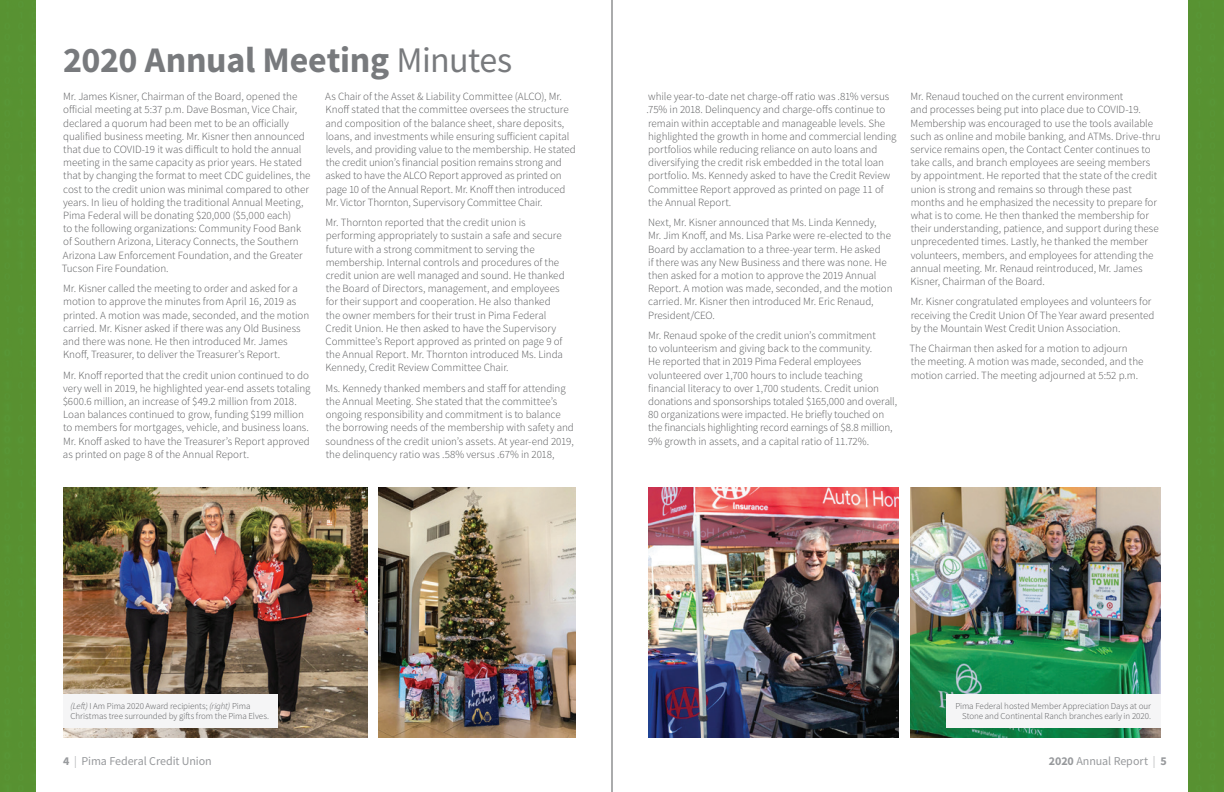
<style>
.page{position:relative;width:1224px;height:792px;background:#fff}
.page>*{position:absolute;margin:0;border:0;box-sizing:border-box;transform-origin:0 0}
.t1{font:700 36px "Source Sans Pro";letter-spacing:-.01em;color:#787a7d}
.t2{font:12px "Source Sans Pro";letter-spacing:-.01em;color:#97999c}
.t3{font:300 11px/13.2px "Source Sans Pro";letter-spacing:-.005em;color:#57585a}
.t4{font:300 9px/10.8px "Source Sans Pro";letter-spacing:-.01em;color:#57585a;text-align:right}
.s1{font-weight:400}
.s2{font-style:italic}
.s3{font-weight:700}
.s4{font-weight:300}
</style>
<div class="page">
<div style="left:0;top:0;width:36px;height:792px;background:#589131"></div>
<div style="left:1188px;top:0;width:36px;height:792px;background:#589131"></div>
<img style="left:648px;top:488px;width:250px;height:250px">
<img style="left:910px;top:488px;width:251px;height:250px">
<div style="left:947px;top:694px;width:214px;height:34px;background:#f5f5f6"></div>
<img style="left:378px;top:488px;width:198px;height:250px">
<img style="left:63px;top:488px;width:304px;height:250px">
<div style="left:63px;top:694px;width:214px;height:34px;background:#f5f5f6"></div>
<hr style="left:612px;top:0;width:1px;height:792px;background:#57585a">
<h1 class="t1" style="left:63px;top:36px;width:451px">2020 Annual Meeting <span class="s1">Minutes</span></h1>
<p class="t3" style="left:62px;top:90px;width:250px">Mr. James Kisner, Chairman of the Board, opened the official meeting at 5:37 p.m. Dave Bosman, Vice Chair, declared a quorum had been met to be an officially qualified business meeting. Mr. Kisner then announced that due to COVID-19 it was difficult to hold the annual meeting in the same capacity as prior years. He stated that by changing the format to meet CDC guidelines, the cost to the credit union was minimal compared to other years. In lieu of holding the traditional Annual Meeting, Pima Federal will be donating $20,000 ($5,000 each)<br>to the following organizations: Community Food Bank of Southern Arizona, Literacy Connects, the Southern Arizona Law Enforcement Foundation, and the Greater Tucson Fire Foundation.</p>
<p class="t3" style="left:63px;top:282px;width:248px">Mr. Kisner called the meeting to order and asked for a motion to approve the minutes from April 16, 2019 as printed. A motion was made, seconded, and the motion carried. Mr. Kisner asked if there was any Old Business and there was none. He then introduced Mr. James Knoff, Treasurer, to deliver the Treasurer’s Report.</p>
<p class="t3" style="left:63px;top:368px;width:249px">Mr. Knoff reported that the credit union continued to do very well in 2019, he highlighted year-end assets totaling $600.6 million, an increase of $49.2 million from 2018.<br>Loan balances continued to grow, funding $199 million to members for mortgages, vehicle, and business loans.<br>Mr. Knoff asked to have the Treasurer’s Report approved as printed on page 8 of the Annual Report.</p>
<p class="t3" style="left:325px;top:90px;width:252px">As Chair of the Asset &amp; Liability Committee (ALCO), Mr.<br>Knoff stated that the committee oversees the structure and composition of the balance sheet, share deposits, loans, and investments while ensuring sufficient capital levels, and providing value to the membership. He stated the credit union’s financial position remains strong and asked to have the ALCO Report approved as printed on page 10 of the Annual Report. Mr. Knoff then introduced Mr. Victor Thornton, Supervisory Committee Chair.</p>
<p class="t3" style="left:326px;top:216px;width:241px">Mr. Thornton reported that the credit union is performing appropriately to sustain a safe and secure future with a strong commitment to serving the membership. Internal controls and procedures of the credit union are well managed and sound. He thanked the Board of Directors, management, and employees for their support and cooperation. He also thanked the owner members for their trust in Pima Federal Credit Union. He then asked to have the Supervisory Committee’s Report approved as printed on page 9 of the Annual Report. Mr. Thornton introduced Ms. Linda Kennedy, Credit Review Committee Chair.</p>
<p class="t3" style="left:326px;top:382px;width:250px">Ms. Kennedy thanked members and staff for attending the Annual Meeting. She stated that the committee’s ongoing responsibility and commitment is to balance the borrowing needs of the membership with safety and soundness of the credit union’s assets. At year-end 2019, the delinquency ratio was .58% versus .67% in 2018,</p>
<p class="t3" style="left:646px;top:90px;width:252px">while year-to-date net charge-off ratio was .81% versus .75% in 2018. Delinquency and charge-offs continue to remain within acceptable and manageable levels. She highlighted the growth in home and commercial lending portfolios while reducing reliance on auto loans and diversifying the credit risk embedded in the total loan portfolio. Ms. Kennedy asked to have the Credit Review Committee Report approved as printed on page 11 of the Annual Report.</p>
<p class="t3" style="left:648px;top:216px;width:246px">Next, Mr. Kisner announced that Ms. Linda Kennedy,<br>Mr. Jim Knoff, and Ms. Lisa Parke were re-elected to the Board by acclamation to a three-year term. He asked<br>if there was any New Business and there was none. He then asked for a motion to approve the 2019 Annual Report. A motion was made, seconded, and the motion carried. Mr. Kisner then introduced Mr. Eric Renaud, President/CEO.</p>
<p class="t3" style="left:648px;top:329px;width:250px">Mr. Renaud spoke of the credit union’s commitment<br>to volunteerism and giving back to the community.<br>He reported that in 2019 Pima Federal employees volunteered over 1,700 hours to include teaching financial literacy to over 1,700 students. Credit union donations and sponsorships totaled $165,000 and overall, 80 organizations were impacted. He briefly touched on the financials highlighting record earnings of $8.8 million, 9% growth in assets, and a capital ratio of 11.72%.</p>
<p class="t3" style="left:911px;top:90px;width:252px">Mr. Renaud touched on the current environment<br>and processes being put into place due to COVID-19.<br>Membership was encouraged to use the tools available such as online and mobile banking, and ATMs. Drive-thru service remains open, the Contact Center continues to take calls, and branch employees are seeing members by appointment. He reported that the state of the credit union is strong and remains so through these past months and he emphasized the necessity to prepare for what is to come. He then thanked the membership for their understanding, patience, and support during these unprecedented times. Lastly, he thanked the member volunteers, members, and employees for attending the annual meeting. Mr. Renaud reintroduced, Mr. James Kisner, Chairman of the Board.</p>
<p class="t3" style="left:911px;top:295px;width:245px">Mr. Kisner congratulated employees and volunteers for receiving the Credit Union Of The Year award presented by the Mountain West Credit Union Association.</p>
<p class="t3" style="left:909px;top:342px;width:236px">The Chairman then asked for a motion to adjourn the meeting. A motion was made, seconded, and the motion carried. The meeting adjourned at 5:52 p.m.</p>
<p class="t4" style="left:71px;top:700px;width:200px;text-align:left"><span class="s2">(Left)</span> I Am Pima 2020 Award recipients; <span class="s2">(right)</span> Pima<br>Christmas tree surrounded by gifts from the Pima Elves.</p>
<p class="t4" style="left:955px;top:700px;width:197px">Pima Federal hosted Member Appreciation Days at our<br>Stone and Continental Ranch branches early in 2020.</p>
<p class="t2" style="left:63px;top:753px;width:150px"><span class="s3">4</span> <span class="s4">|</span> Pima Federal Credit Union</p>
<p class="t2" style="left:1049px;top:753px;width:119px"><span class="s3">2020</span> Annual Report <span class="s4">|</span> <span class="s3">5</span></p>
</div>
